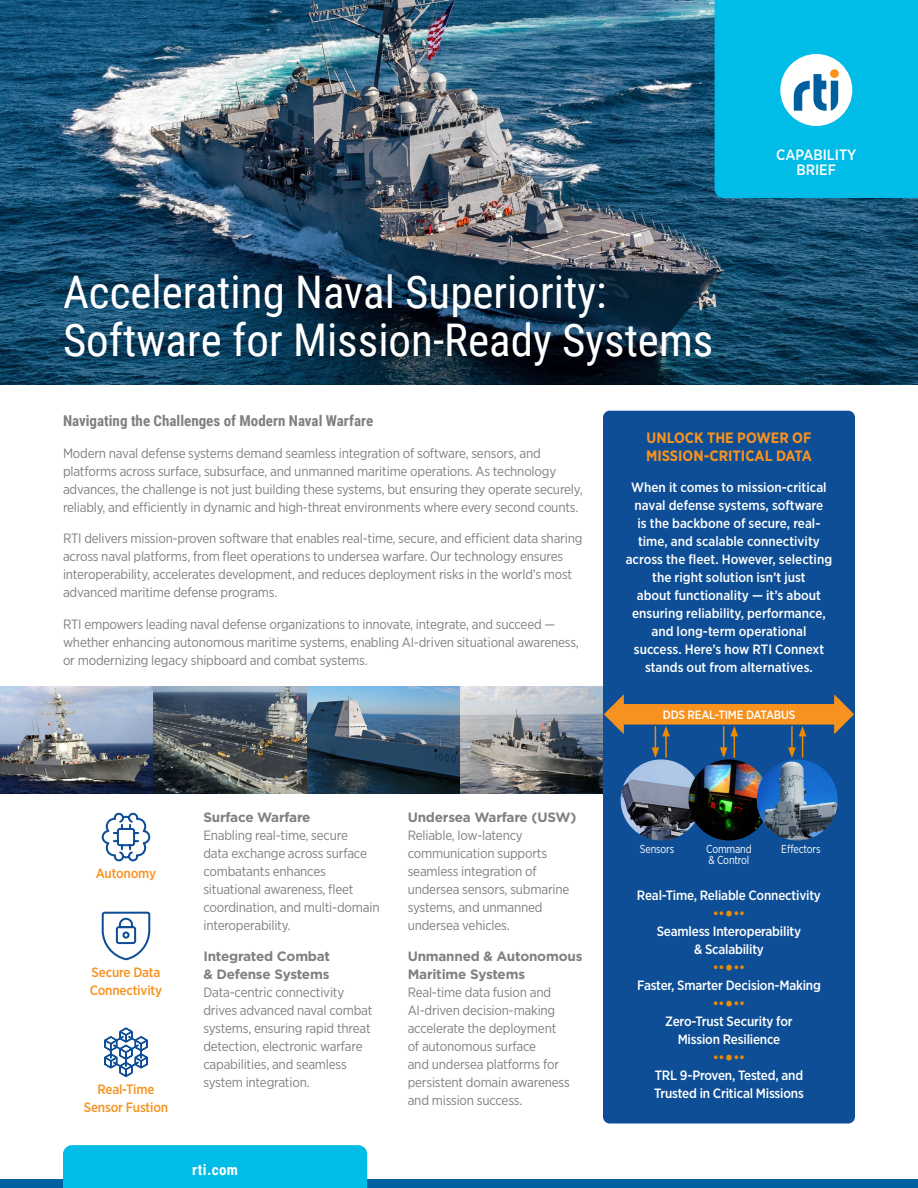
<style>
.page{position:relative;width:918px;height:1188px;background:#fff}
.page>*{position:absolute;margin:0;border:0;box-sizing:border-box;transform-origin:0 0}
.t1{font:45px/48px "Roboto Condensed";color:#fff}
.t2{font:700 15px "Roboto Condensed";color:#807f83}
.t3{font:700 15px/18px "Gotham Narrow";color:#f7921e}
.t4{font:500 15px/15px "Gotham Narrow";color:#fff;text-align:center}
.t5{font:700 15px "Roboto Condensed";letter-spacing:.025em;color:#fff}
.t6{font:13.5px/18px "Gotham Narrow";letter-spacing:-.015em;color:#807f83}
.t7{font:500 13.5px/18px "Gotham Narrow";letter-spacing:-.005em;color:#fff;text-align:center}
.t8{font:700 13.5px/18px "Gotham";letter-spacing:-.015em;color:#807f83}
.t9{font:500 13.5px/18px "Gotham Narrow";letter-spacing:-.015em;color:#f7921e}
.t10{font:500 12px "Gotham Narrow";letter-spacing:-.015em;color:#fff}
.t11{font:11.55px "Gotham Narrow";letter-spacing:-.015em;color:#fff;scale:.91 1}
.s1{color:#ed8b00}
.s2{font-size:21px;color:#ed8b00}
</style>
<div class="page">
<img style="left:0;top:0;width:918px;height:384px">
<div style="left:0;top:1179px;width:918px;height:9px;background:#005f9e"></div>
<div style="left:63px;top:1145px;width:304px;height:43px;background:#00bce7"></div>
<svg style="left:715px;top:0;width:203px;height:198px;background:#14bfe7"></svg>
<div style="left:830px;top:69px;width:9px;height:9px;background:#f7921e;border-radius:50%"></div>
<img style="left:0;top:686px;width:603px;height:107px">
<div style="left:603px;top:411px;width:252px;height:713px;background:#0d4e96;border-radius:7px"></div>
<svg style="left:604px;top:694px;width:250px;height:64px"></svg>
<img style="left:621px;top:759px;width:81px;height:81px;border-radius:40px">
<img style="left:688px;top:759px;width:82px;height:81px;border-radius:40px">
<img style="left:757px;top:759px;width:81px;height:81px;border-radius:40px">
<svg style="left:101px;top:911px;width:50px;height:50px"></svg>
<svg style="left:103px;top:812px;width:48px;height:50px"></svg>
<svg style="left:104px;top:1027px;width:44px;height:50px"></svg>
<h1 class="t1" style="left:63px;top:267px;width:652px">Accelerating Naval Superiority:<br>Software for Mission-Ready Systems</h1>
<p class="t4" style="left:776px;top:148px;width:82px">CAPABILITY<br>BRIEF</p>
<p class="t2" style="left:63px;top:411px;width:312px">Navigating the Challenges of Modern Naval Warfare</p>
<p class="t6" style="left:63px;top:444px;width:521px">Modern naval defense systems demand seamless integration of software, sensors, and platforms across surface, subsurface, and unmanned maritime operations. As technology advances, the challenge is not just building these systems, but ensuring they operate securely, reliably, and efficiently in dynamic and high-threat environments where every second counts.</p>
<p class="t6" style="left:63px;top:529px;width:521px">RTI delivers mission-proven software that enables real-time, secure, and efficient data sharing across naval platforms, from fleet operations to undersea warfare. Our technology ensures interoperability, accelerates development, and reduces deployment risks in the world’s most advanced maritime defense programs.</p>
<p class="t6" style="left:63px;top:615px;width:517px">RTI empowers leading naval defense organizations to innovate, integrate, and succeed — whether enhancing autonomous maritime systems, enabling AI-driven situational awareness, or modernizing legacy shipboard and combat systems.</p>
<p class="t9" style="left:96px;top:864px;width:62px">Autonomy</p>
<p class="t9" style="left:90px;top:963px;width:74px">Secure Data<br>Connectivity</p>
<p class="t9" style="left:84px;top:1080px;width:86px;text-align:center">Real-Time<br>Sensor Fustion</p>
<p class="t8" style="left:203px;top:808px;width:109px">Surface Warfare</p>
<p class="t6" style="left:203px;top:826px;width:178px">Enabling real-time, secure<br>data exchange across surface combatants enhances situational awareness, fleet coordination, and multi-domain interoperability.</p>
<p class="t8" style="left:203px;top:947px;width:128px">Integrated Combat &amp; Defense Systems</p>
<p class="t6" style="left:203px;top:983px;width:171px">Data-centric connectivity drives advanced naval combat systems, ensuring rapid threat detection, electronic warfare capabilities, and seamless system integration.</p>
<p class="t5" style="left:192px;top:1159px;width:47px">rti.com</p>
<p class="t8" style="left:408px;top:808px;width:170px">Undersea Warfare (USW)</p>
<p class="t6" style="left:408px;top:826px;width:163px">Reliable, low-latency communication supports seamless integration of undersea sensors, submarine systems, and unmanned undersea vehicles.</p>
<p class="t8" style="left:408px;top:947px;width:176px">Unmanned &amp; Autonomous<br>Maritime Systems</p>
<p class="t6" style="left:408px;top:983px;width:164px">Real-time data fusion and<br>AI-driven decision-making accelerate the deployment of autonomous surface<br>and undersea platforms for persistent domain awareness and mission success.</p>
<p class="t3" style="left:646px;top:429px;width:167px">UNLOCK THE POWER OF<br>MISSION-CRITICAL DATA</p>
<p class="t7" style="left:626px;top:479px;width:208px">When it comes to mission-critical naval defense systems, software<br>is the backbone of secure, real&shy;time, and scalable connectivity across the fleet. However, selecting the right solution isn’t just<br>about functionality — it’s about ensuring reliability, performance, and long-term operational<br>success. Here’s how RTI Connext stands out from alternatives.</p>
<p class="t10" style="left:663px;top:707px;width:134px">DDS REAL-TIME DATABUS</p>
<p class="t11" style="left:640px;top:842px;width:39px">Sensors</p>
<p class="t11" style="left:706px;top:842px;width:52px">Command</p>
<p class="t11" style="left:781px;top:842px;width:45px">Effectors</p>
<p class="t11" style="left:709px;top:853px;width:46px">&amp; Control</p>
<p class="t7" style="left:637px;top:886px;width:186px">Real-Time, Reliable Connectivity</p>
<p class="t7" style="left:657px;top:904px;width:146px"><span class="s1">••</span><span class="s2">•</span><span class="s1">••<br></span>Seamless Interoperability &amp; Scalability</p>
<p class="t7" style="left:637px;top:958px;width:185px"><span class="s1">••</span><span class="s2">•</span><span class="s1">••<br></span>Faster, Smarter Decision-Making</p>
<p class="t7" style="left:665px;top:994px;width:129px"><span class="s1">••</span><span class="s2">•</span><span class="s1">••<br></span>Zero-Trust Security for<br>Mission Resilience</p>
<p class="t7" style="left:654px;top:1048px;width:151px"><span class="s1">••</span><span class="s2">•</span><span class="s1">••<br></span>TRL 9-Proven, Tested, and<br>Trusted in Critical Missions</p>
</div>
